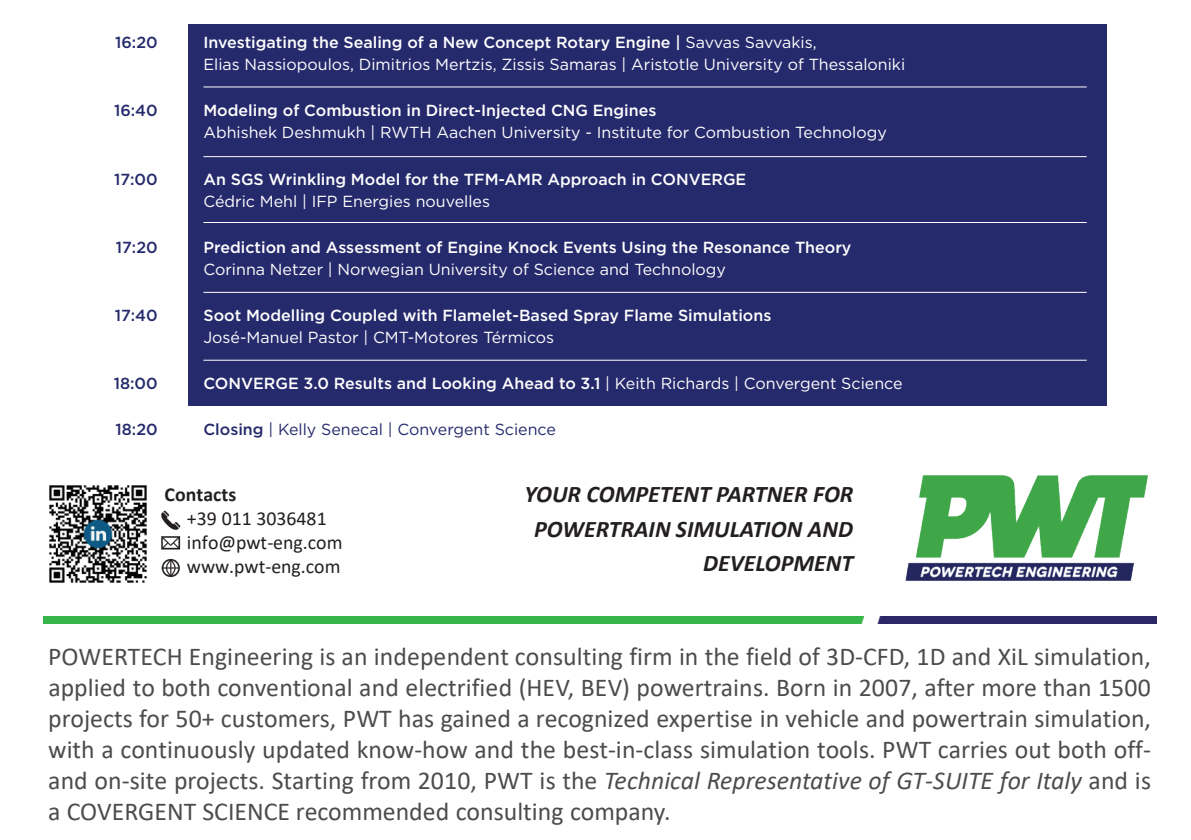
<style>
.page{position:relative;width:1191px;height:840px;background:#fff}
.page>*{position:absolute;margin:0;border:0;box-sizing:border-box;transform-origin:0 0}
.t1{font:25.8px/31px "Calibri";color:#4b4c4d;text-align:justify}
.t2{font:italic 700 23.8px/34.4px "Calibri";color:#231f20;text-align:right}
.t3{font:19.8px/23.8px "Calibri";color:#231f20}
.t4{font:700 19.8px "Calibri";color:#231f20}
.t5{font:16px/22px "Gotham";color:#fff}
.t6{font:500 16px "Gotham";color:#fff}
.t7{font:16px "Gotham";color:#252a6c}
.t8{font:500 16px "Gotham";color:#252a6c}
.s1{font-weight:500}
.s2{font-weight:400}
.s3{font-style:italic}
</style>
<div class="page">
<img style="left:905px;top:475px;width:252px;height:146px">
<img style="left:49px;top:485px;width:98px;height:98px">
<img style="left:44px;top:616px;width:1112px;height:7px">
<svg style="left:161px;top:536px;width:19px;height:13px"></svg>
<svg style="left:162px;top:558px;width:18px;height:18px"></svg>
<svg style="left:161px;top:510px;width:19px;height:19px"></svg>
<div style="left:188px;top:24px;width:918px;height:382px;background:#252a6c"></div>
<hr style="left:203px;top:87px;width:883px;height:1px;background:#fff">
<hr style="left:203px;top:156px;width:883px;height:1px;background:#fff">
<hr style="left:203px;top:222px;width:883px;height:1px;background:#fff">
<hr style="left:203px;top:292px;width:883px;height:1px;background:#fff">
<hr style="left:203px;top:359px;width:883px;height:1px;background:#fff">
<p class="t8" style="left:115px;top:32px;width:44px">16:20</p>
<p class="t8" style="left:114px;top:100px;width:45px">16:40</p>
<p class="t8" style="left:114px;top:168px;width:45px">17:00</p>
<p class="t8" style="left:116px;top:236px;width:43px">17:20</p>
<p class="t8" style="left:115px;top:304px;width:45px">17:40</p>
<p class="t8" style="left:114px;top:372px;width:46px">18:00</p>
<p class="t8" style="left:115px;top:418px;width:44px">18:20</p>
<p class="t5" style="left:203px;top:31px;width:703px"><span class="s1">Investigating the Sealing of a New Concept Rotary Engine |</span> Savvas Savvakis,<br>Elias Nassiopoulos, Dimitrios Mertzis, Zissis Samaras | Aristotle University of Thessaloniki</p>
<p class="t6" style="left:203px;top:100px;width:454px">Modeling of Combustion in Direct-Injected CNG Engines</p>
<p class="t5" style="left:203px;top:121px;width:685px">Abhishek Deshmukh | RWTH Aachen University - Institute for Combustion Technology</p>
<p class="t6" style="left:203px;top:168px;width:544px">An SGS Wrinkling Model for the TFM-AMR Approach in CONVERGE</p>
<p class="t5" style="left:203px;top:189px;width:288px">Cédric Mehl | IFP Energies nouvelles</p>
<p class="t6" style="left:203px;top:236px;width:649px">Prediction and Assessment of Engine Knock Events Using the Resonance Theory</p>
<p class="t5" style="left:203px;top:257px;width:524px">Corinna Netzer | Norwegian University of Science and Technology</p>
<p class="t6" style="left:203px;top:304px;width:569px">Soot Modelling Coupled with Flamelet-Based Spray Flame Simulations</p>
<p class="t5" style="left:203px;top:325px;width:352px">José-Manuel Pastor | CMT-Motores Térmicos</p>
<p class="t6" style="left:203px;top:372px;width:700px">CONVERGE 3.0 Results and Looking Ahead to 3.1 <span class="s2">| Keith Richards | Convergent Science</span></p>
<p class="t7" style="left:203px;top:418px;width:354px"><span class="s1">Closing</span> | Kelly Senecal | Convergent Science</p>
<p class="t4" style="left:165px;top:480px;width:73px">Contacts</p>
<p class="t3" style="left:187px;top:505px;width:157px">+39 011 3036481 info@pwt-eng.com www.pwt-eng.com</p>
<p class="t2" style="left:524px;top:476px;width:330px">YOUR COMPETENT PARTNER FOR<br>POWERTRAIN SIMULATION AND<br>DEVELOPMENT</p>
<p class="t1" style="left:48px;top:640px;width:1104px">POWERTECH Engineering is an independent consulting firm in the field of 3D-CFD, 1D and XiL simulation, applied to both conventional and electrified (HEV, BEV) powertrains. Born in 2007, after more than 1500 projects for 50+ customers, PWT has gained a recognized expertise in vehicle and powertrain simulation, with a continuously updated know-how and the best-in-class simulation tools. PWT carries out both off&shy;and on-site projects. Starting from 2010, PWT is the <span class="s3">Technical Representative of GT-SUITE for Italy</span> and is a COVERGENT SCIENCE recommended consulting company.</p>
</div>
